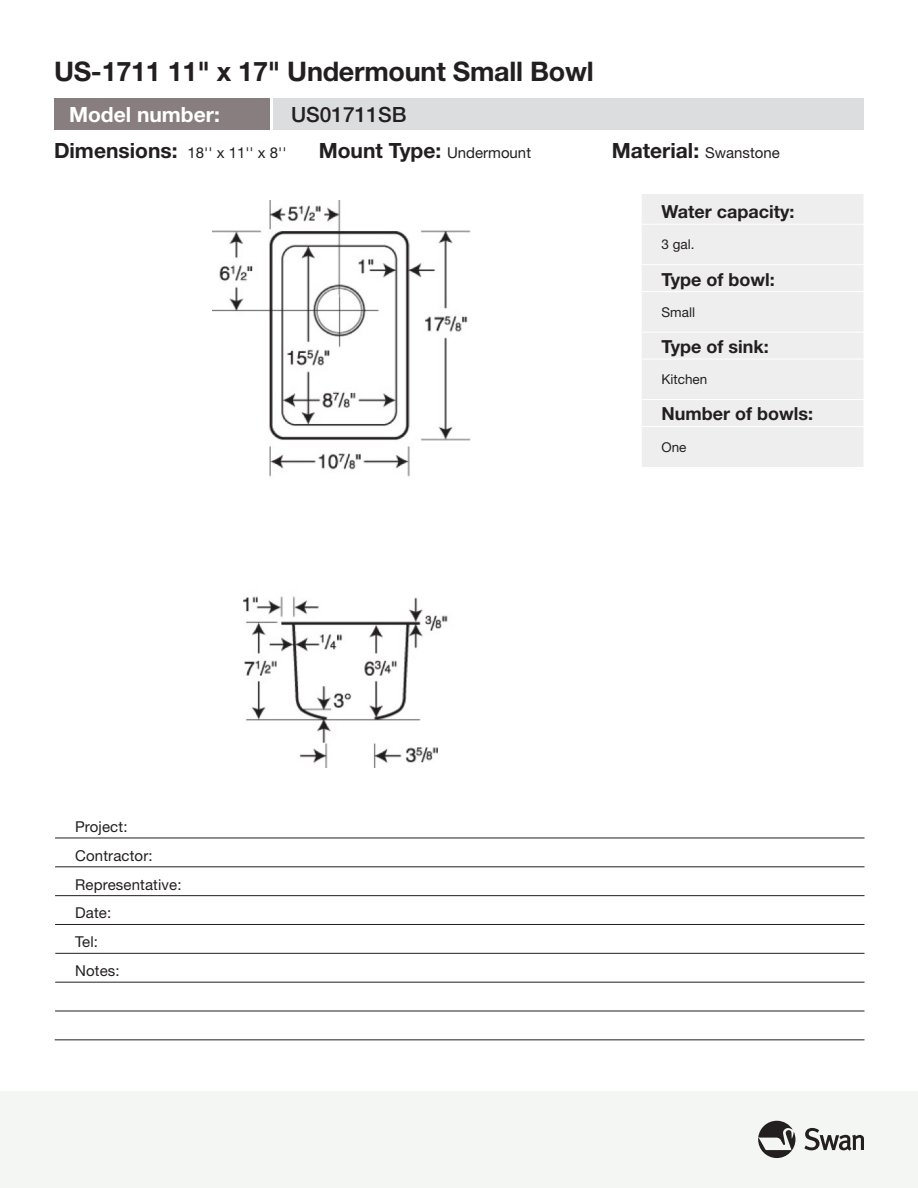
<style>
.page{position:relative;width:918px;height:1188px;background:#fff}
.page>*{position:absolute;margin:0;border:0;box-sizing:border-box;transform-origin:0 0}
.t1{font:700 27px "Helvetica Neue LT Std";letter-spacing:-.01em;color:#231f20}
.dimensions{font:700 21px "Helvetica Neue LT Std";color:#231f20}
.SKU_LBL_VAR{font:700 21px "Helvetica Neue LT Std";color:#fff}
.t2{font:500 21px "Helvetica Neue LT Std";color:#231f20}
.product-features-tit{font:700 18px "Helvetica Neue LT Std";color:#231f20}
.dimensions-2{font:15px "Helvetica Neue LT Std";color:#231f20}
.REPRESENTATIVE_LBL_V{font:15px "Helvetica Neue LT Std";letter-spacing:.01em;color:#231f20}
.CONTRACTOR_LBL_VAR{font:15px "Helvetica Neue LT Std";letter-spacing:.01em;color:#231f20}
.TEL_LBL_VAR{font:15px "Helvetica Neue LT Std";letter-spacing:.01em;color:#231f20}
.PROJECT_LBL_VAR{font:15px "Helvetica Neue LT Std";letter-spacing:.01em;color:#231f20}
.DATE_LBL_VAR{font:15px "Helvetica Neue LT Std";color:#231f20}
.product-features-tex{font:13.5px "Helvetica Neue LT Std";color:#231f20}
.s1{font-weight:700;font-size:21px}
.s2{font-weight:400;font-size:15px}
</style>
<div class="page">
<div style="left:0;top:1091px;width:918px;height:97px;background:#f3f6f3"></div>
<div style="left:273px;top:99px;width:591px;height:31px;background:#dcdddf"></div>
<div style="left:54px;top:99px;width:216px;height:31px;background:#887e80"></div>
<svg style="left:804px;top:1128px;width:60px;height:23px"></svg>
<svg style="left:758px;top:1121px;width:37px;height:37px"></svg>
<hr style="left:55px;top:838px;width:810px;height:1px;background:#231f20">
<hr style="left:55px;top:867px;width:810px;height:1px;background:#231f20">
<hr style="left:55px;top:895px;width:810px;height:1px;background:#231f20">
<hr style="left:55px;top:924px;width:810px;height:1px;background:#231f20">
<hr style="left:55px;top:1011px;width:810px;height:1px;background:#231f20">
<hr style="left:55px;top:1040px;width:810px;height:1px;background:#231f20">
<hr style="left:55px;top:953px;width:810px;height:1px;background:#231f20">
<hr style="left:55px;top:982px;width:810px;height:1px;background:#231f20">
<svg style="left:55px;top:837px;width:1px;height:203px"></svg>
<img style="left:212px;top:201px;width:258px;height:566px">
<div style="left:642px;top:194px;width:222px;height:273px;background:#eeeeef"></div>
<hr style="left:641px;top:224px;width:223px;height:1px;background:#fff">
<hr style="left:641px;top:264px;width:223px;height:1px;background:#fff">
<hr style="left:641px;top:291px;width:223px;height:1px;background:#fff">
<hr style="left:641px;top:332px;width:223px;height:1px;background:#fff">
<hr style="left:641px;top:359px;width:223px;height:1px;background:#fff">
<hr style="left:641px;top:399px;width:223px;height:1px;background:#fff">
<hr style="left:641px;top:426px;width:223px;height:1px;background:#fff">
<h1 class="t1" style="left:54px;top:54px;width:541px">US-1711 11" x 17" Undermount Small Bowl</h1>
<p class="SKU_LBL_VAR" style="left:69px;top:101px;width:152px">Model number:</p>
<p class="t2" style="left:291px;top:102px;width:117px">US01711SB</p>
<p class="dimensions-2" style="left:54px;top:144px;width:234px"><span class="s1">Dimensions:</span> 18'' x 11'' x 8''</p>
<p class="dimensions" style="left:319px;top:138px;width:214px">Mount Type: <span class="s2">Undermount</span></p>
<p class="dimensions" style="left:612px;top:138px;width:169px">Material: <span class="s2">Swanstone</span></p>
<p class="PROJECT_LBL_VAR" style="left:75px;top:818px;width:54px">Project:</p>
<p class="CONTRACTOR_LBL_VAR" style="left:75px;top:847px;width:79px">Contractor:</p>
<p class="REPRESENTATIVE_LBL_V" style="left:75px;top:875px;width:108px">Representative:</p>
<p class="DATE_LBL_VAR" style="left:75px;top:904px;width:38px">Date:</p>
<p class="TEL_LBL_VAR" style="left:75px;top:933px;width:24px">Tel:</p>
<p class="TEL_LBL_VAR" style="left:75px;top:962px;width:46px">Notes:</p>
<p class="product-features-tit" style="left:662px;top:201px;width:134px">Water capacity:</p>
<p class="product-features-tex" style="left:661px;top:236px;width:35px">3 gal.</p>
<p class="product-features-tit" style="left:662px;top:268px;width:115px">Type of bowl:</p>
<p class="product-features-tex" style="left:661px;top:304px;width:35px">Small</p>
<p class="product-features-tit" style="left:662px;top:335px;width:109px">Type of sink:</p>
<p class="product-features-tex" style="left:661px;top:371px;width:47px">Kitchen</p>
<p class="product-features-tit" style="left:662px;top:403px;width:153px">Number of bowls:</p>
<p class="product-features-tex" style="left:661px;top:439px;width:27px">One</p>
</div>
